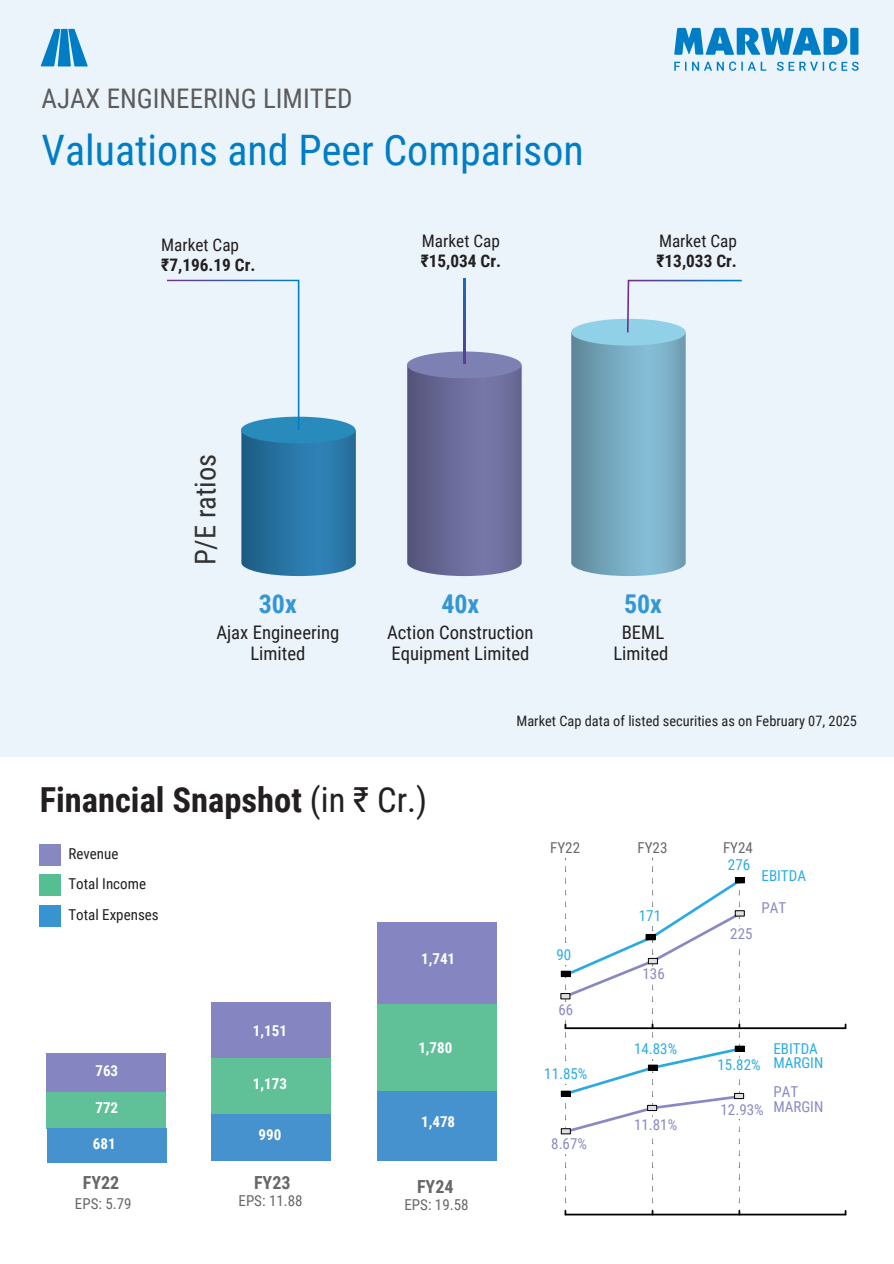
<style>
.page{position:relative;width:894px;height:1264px;background:#fff}
.page>*{position:absolute;margin:0;border:0;box-sizing:border-box;transform-origin:0 0}
.t1{font:42px "Roboto Condensed";color:#007dc5}
.t2{font:700 34.5px "Roboto Condensed";color:#231f20}
.t3{font:28.5px "Roboto Condensed";color:#333}
.t4{font:27px "Roboto Condensed";color:#5c5c5d}
.t5{font:700 25.8px "Roboto Condensed";color:#3496d2}
.t6{font:18.75px/21.3px "Roboto Condensed";color:#231f20}
.t7{font:700 18px "Roboto Condensed";color:#676768}
.t8{font:700 17.25px "Roboto Condensed";color:#231f20}
.t9{font:17.25px "Roboto Condensed";color:#231f20}
.t10{font:15px "Roboto Condensed";color:#2bace2}
.t11{font:15px "Roboto Condensed";color:#676768}
.t12{font:15px "Roboto Condensed";color:#8989c3}
.t13{font:700 15px "Roboto Condensed";color:#fff}
.t14{font:15px "Roboto Condensed";color:#221f1f}
.t15{font:14.4px "Roboto Condensed";color:#231f20}
.s1{font-weight:400}
</style>
<div class="page">
<div style="left:0;top:0;width:893px;height:756px;background:#ebf4fb"></div>
<svg style="left:41px;top:29px;width:47px;height:37px"></svg>
<svg style="left:674px;top:61px;width:184px;height:10px"></svg>
<div style="left:850px;top:28px;width:8px;height:27px;background:#007dc5"></div>
<svg style="left:674px;top:28px;width:173px;height:27px"></svg>
<div style="left:40px;top:904px;width:21px;height:22px;background:#3894d1"></div>
<div style="left:40px;top:874px;width:21px;height:22px;background:#56be93"></div>
<div style="left:40px;top:844px;width:21px;height:21px;background:#8787c1"></div>
<svg style="left:407px;top:351px;width:114px;height:225px;background:#6f709c"></svg>
<svg style="left:167px;top:280px;width:189px;height:296px"></svg>
<hr style="left:463px;top:279px;width:2px;height:84px;background:#fff">
<svg style="left:571px;top:280px;width:170px;height:296px"></svg>
<div style="left:46px;top:1092px;width:120px;height:36px;background:#60c199"></div>
<div style="left:47px;top:1128px;width:119px;height:35px;background:#4692cf"></div>
<div style="left:46px;top:1053px;width:120px;height:39px;background:#8485c1"></div>
<div style="left:211px;top:1002px;width:120px;height:55px;background:#8485c1"></div>
<div style="left:211px;top:1057px;width:120px;height:57px;background:#60c199"></div>
<div style="left:211px;top:1114px;width:120px;height:46px;background:#4692cf"></div>
<div style="left:377px;top:922px;width:119px;height:82px;background:#8485c1"></div>
<div style="left:377px;top:1004px;width:119px;height:87px;background:#60c199"></div>
<div style="left:377px;top:1091px;width:119px;height:69px;background:#4692cf"></div>
<hr style="left:565px;top:1213px;width:280px;height:2px;background:#000">
<hr style="left:565px;top:1027px;width:280px;height:2px;background:#000">
<div style="left:734px;top:910px;width:10px;height:6px;border:1px solid #000"></div>
<div style="left:734px;top:877px;width:10px;height:6px;border:1px solid #000"></div>
<svg style="left:561px;top:866px;width:182px;height:348px"></svg>
<div style="left:648px;top:1065px;width:9px;height:5px;background:#000"></div>
<div style="left:647px;top:1064px;width:10px;height:6px;border:1px solid #000"></div>
<div style="left:735px;top:1046px;width:9px;height:5px;background:#000"></div>
<div style="left:734px;top:1045px;width:10px;height:6px;border:1px solid #000"></div>
<div style="left:561px;top:1091px;width:9px;height:5px;background:#000"></div>
<div style="left:560px;top:1090px;width:10px;height:6px;border:1px solid #000"></div>
<div style="left:544px;top:1066px;width:43px;height:17px;background:#fff"></div>
<div style="left:634px;top:1042px;width:43px;height:16px;background:#fff"></div>
<div style="left:551px;top:1136px;width:35px;height:17px;background:#fff"></div>
<div style="left:717px;top:1057px;width:43px;height:17px;background:#fff"></div>
<div style="left:720px;top:1102px;width:43px;height:17px;background:#fff"></div>
<div style="left:634px;top:1117px;width:43px;height:17px;background:#fff"></div>
<div style="left:558px;top:1002px;width:15px;height:17px;background:#fff"></div>
<div style="left:642px;top:967px;width:22px;height:17px;background:#fff"></div>
<div style="left:730px;top:926px;width:22px;height:17px;background:#fff"></div>
<div style="left:638px;top:909px;width:23px;height:16px;background:#fff"></div>
<div style="left:727px;top:857px;width:23px;height:17px;background:#fff"></div>
<div style="left:556px;top:947px;width:15px;height:17px;background:#fff"></div>
<h3 class="t4" style="left:41px;top:83px;width:312px">AJAX ENGINEERING LIMITED</h3>
<p class="t1" style="left:41px;top:126px;width:543px">Valuations and Peer Comparison</p>
<p class="t9" style="left:161px;top:235px;width:79px">Market Cap</p>
<p class="t8" style="left:161px;top:255px;width:96px">₹7,196.19 Cr.</p>
<p class="t9" style="left:422px;top:231px;width:79px">Market Cap</p>
<p class="t8" style="left:420px;top:251px;width:82px">₹15,034 Cr.</p>
<p class="t9" style="left:658px;top:231px;width:79px">Market Cap</p>
<p class="t8" style="left:656px;top:251px;width:82px">₹13,033 Cr.</p>
<p class="t3" style="left:189px;top:565px;width:113px;rotate:-90deg">P/E ratios</p>
<p class="t5" style="left:259px;top:589px;width:39px">30x</p>
<p class="t6" style="left:216px;top:621px;width:124px">Ajax Engineering</p>
<p class="t6" style="left:250px;top:643px;width:56px">Limited</p>
<p class="t5" style="left:441px;top:589px;width:39px">40x</p>
<p class="t6" style="left:387px;top:621px;width:148px">Action Construction<br>Equipment Limited</p>
<p class="t5" style="left:624px;top:589px;width:39px">50x</p>
<p class="t6" style="left:621px;top:621px;width:44px">BEML</p>
<p class="t6" style="left:613px;top:643px;width:56px">Limited</p>
<p class="t2" style="left:40px;top:779px;width:389px">Financial Snapshot <span class="s1">(in ₹ Cr.)</span></p>
<p class="t14" style="left:68px;top:844px;width:51px">Revenue</p>
<p class="t14" style="left:68px;top:874px;width:79px">Total Income</p>
<p class="t14" style="left:68px;top:905px;width:92px">Total Expenses</p>
<p class="t13" style="left:95px;top:1062px;width:24px">763</p>
<p class="t13" style="left:95px;top:1098px;width:24px">772</p>
<p class="t13" style="left:93px;top:1134px;width:24px">681</p>
<h4 class="t7" style="left:83px;top:1172px;width:38px">FY22</h4>
<p class="t11" style="left:75px;top:1194px;width:58px">EPS: 5.79</p>
<p class="t13" style="left:253px;top:1021px;width:36px">1,151</p>
<p class="t13" style="left:253px;top:1074px;width:36px">1,173</p>
<p class="t13" style="left:258px;top:1126px;width:24px">990</p>
<p class="t7" style="left:254px;top:1172px;width:38px">FY23</p>
<h4 class="t11" style="left:238px;top:1192px;width:66px">EPS: 11.88</h4>
<h2 class="t13" style="left:421px;top:950px;width:36px">1,741</h2>
<p class="t13" style="left:418px;top:1038px;width:36px">1,780</p>
<p class="t13" style="left:421px;top:1112px;width:36px">1,478</p>
<p class="t7" style="left:417px;top:1176px;width:38px">FY24</p>
<h4 class="t11" style="left:404px;top:1195px;width:66px">EPS: 19.58</h4>
<p class="t15" style="left:516px;top:712px;width:342px">Market Cap data of listed securities as on February 07, 2025</p>
<h1 class="t11" style="left:550px;top:838px;width:31px">FY22</h1>
<p class="t11" style="left:637px;top:838px;width:31px">FY23</p>
<p class="t11" style="left:723px;top:838px;width:31px">FY24</p>
<p class="t10" style="left:556px;top:946px;width:16px">90</p>
<p class="t12" style="left:558px;top:1000px;width:16px">66</p>
<p class="t10" style="left:638px;top:907px;width:24px">171</p>
<p class="t12" style="left:642px;top:965px;width:24px">136</p>
<p class="t10" style="left:727px;top:855px;width:24px">276</p>
<p class="t12" style="left:730px;top:924px;width:24px">225</p>
<h6 class="t10" style="left:761px;top:867px;width:46px">EBITDA</h6>
<p class="t12" style="left:761px;top:898px;width:26px">PAT</p>
<p class="t10" style="left:544px;top:1065px;width:45px">11.85%</p>
<p class="t12" style="left:551px;top:1134px;width:37px">8.67%</p>
<p class="t10" style="left:634px;top:1040px;width:45px">14.83%</p>
<h5 class="t12" style="left:634px;top:1115px;width:45px">11.81%</h5>
<p class="t10" style="left:717px;top:1056px;width:45px">15.82%</p>
<p class="t12" style="left:720px;top:1100px;width:45px">12.93%</p>
<p class="t10" style="left:773px;top:1039px;width:46px">EBITDA</p>
<h6 class="t10" style="left:773px;top:1054px;width:51px">MARGIN</h6>
<h6 class="t12" style="left:773px;top:1083px;width:26px">PAT</h6>
<p class="t12" style="left:773px;top:1097px;width:51px">MARGIN</p>
</div>
